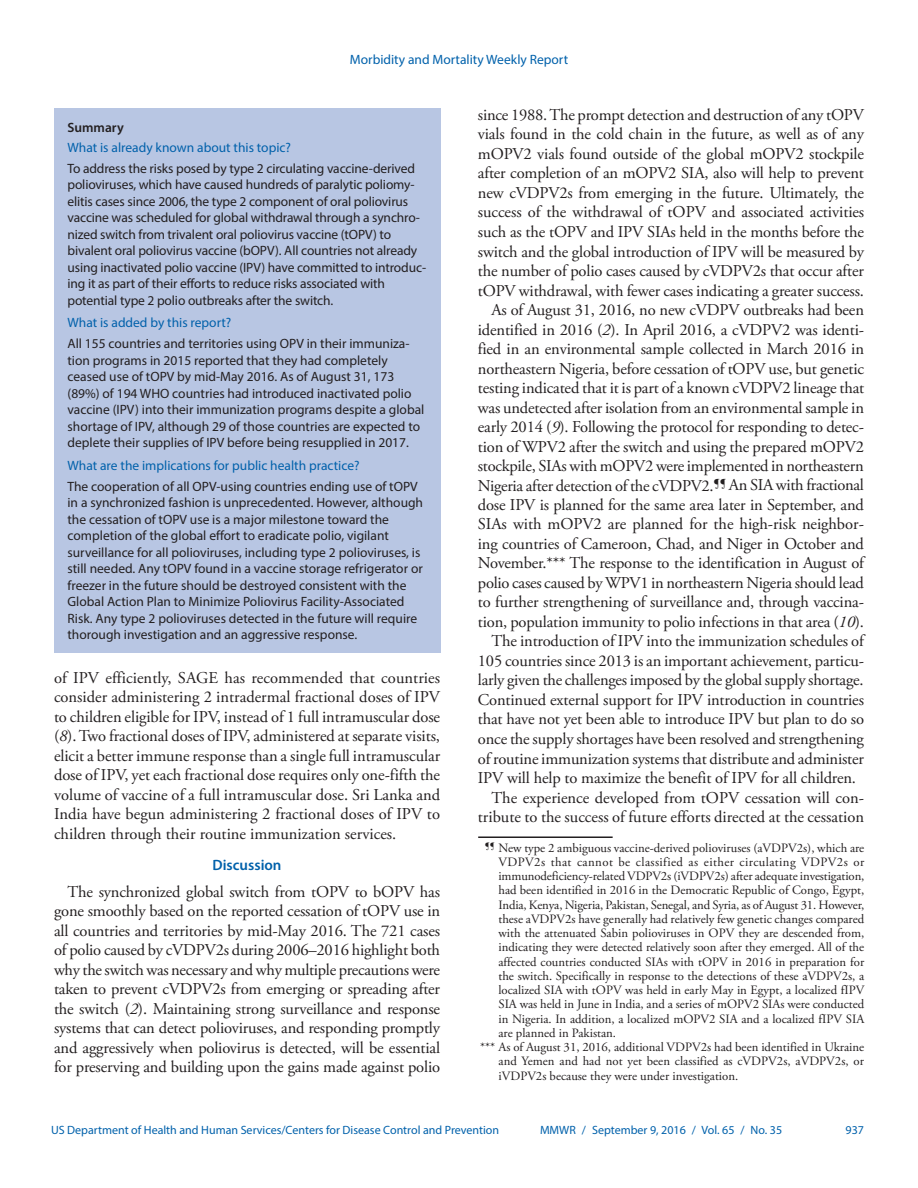
<style>
.page{position:relative;width:918px;height:1188px;background:#fff}
.page>*{position:absolute;margin:0;border:0;box-sizing:border-box;transform-origin:0 0}
.Paragraph{font:16.5px/19.5px "Adobe Garamond Pro";letter-spacing:-.01em;color:#231f20;text-align:justify}
.Discussion_Heading{font:600 15px "Myriad Pro";color:#0161ab}
.Summary_Box_Text{font:13.5px/16.5px "Myriad Pro";color:#231f20}
.Summary_Box_Heading{font:13.5px "Myriad Pro";color:#0161ab}
.Figure_Title{font:600 13.5px "Myriad Pro";color:#231f20}
.footnote_w_rule_text{font:12.75px/14.2px "Adobe Garamond Pro";color:#231f20;text-align:justify}
.footnote_no_rule_tex{font:12.75px/14.2px "Adobe Garamond Pro";color:#231f20;text-align:justify}
.t1{font:12px "Myriad Pro";color:#0161ab}
.s1{font-style:italic}
</style>
<div class="page">
<div style="left:54px;top:108px;width:386px;height:545px;background:#b8c6e3"></div>
<hr style="left:478px;top:836px;width:135px;height:2px;background:#231f20">
<p class="Summary_Box_Heading" style="left:350px;top:51px;width:220px">Morbidity and Mortality Weekly Report</p>
<p class="Figure_Title" style="left:68px;top:119px;width:58px">Summary</p>
<h1 class="Summary_Box_Heading" style="left:68px;top:139px;width:225px">What is already known about this topic?</h1>
<p class="Summary_Box_Text" style="left:68px;top:160px;width:360px">To address the risks posed by type 2 circulating vaccine-derived polioviruses, which have caused hundreds of paralytic poliomy&shy;elitis cases since 2006, the type 2 component of oral poliovirus vaccine was scheduled for global withdrawal through a synchro&shy;nized switch from trivalent oral poliovirus vaccine (tOPV) to bivalent oral poliovirus vaccine (bOPV). All countries not already using inactivated polio vaccine (IPV) have committed to introduc&shy;ing it as part of their efforts to reduce risks associated with potential type 2 polio outbreaks after the switch.</p>
<h1 class="Summary_Box_Heading" style="left:68px;top:315px;width:165px">What is added by this report?</h1>
<p class="Summary_Box_Text" style="left:68px;top:335px;width:358px">All 155 countries and territories using OPV in their immuniza&shy;tion programs in 2015 reported that they had completely ceased use of tOPV by mid-May 2016. As of August 31, 173 (89%) of 194 WHO countries had introduced inactivated polio vaccine (IPV) into their immunization programs despite a global shortage of IPV, although 29 of those countries are expected to deplete their supplies of IPV before being resupplied in 2017.</p>
<h1 class="Summary_Box_Heading" style="left:68px;top:457px;width:294px">What are the implications for public health practice?</h1>
<p class="Summary_Box_Text" style="left:68px;top:478px;width:357px">The cooperation of all OPV-using countries ending use of tOPV in a synchronized fashion is unprecedented. However, although the cessation of tOPV use is a major milestone toward the completion of the global effort to eradicate polio, vigilant surveillance for all polioviruses, including type 2 polioviruses, is still needed. Any tOPV found in a vaccine storage refrigerator or freezer in the future should be destroyed consistent with the Global Action Plan to Minimize Poliovirus Facility-Associated Risk. Any type 2 polioviruses detected in the future will require thorough investigation and an aggressive response.</p>
<p class="Paragraph" style="left:54px;top:668px;width:388px">of IPV efficiently, SAGE has recommended that countries consider administering 2 intradermal fractional doses of IPV to children eligible for IPV, instead of 1 full intramuscular dose (<span class="s1">8</span>). Two fractional doses of IPV, administered at separate visits, elicit a better immune response than a single full intramuscular dose of IPV, yet each fractional dose requires only one-fifth the volume of vaccine of a full intramuscular dose. Sri Lanka and India have begun administering 2 fractional doses of IPV to children through their routine immunization services.</p>
<h1 class="Discussion_Heading" style="left:213px;top:856px;width:71px">Discussion</h1>
<p class="Paragraph" style="left:54px;top:882px;width:388px;text-indent:13px">The synchronized global switch from tOPV to bOPV has gone smoothly based on the reported cessation of tOPV use in all countries and territories by mid-May 2016. The 721 cases of polio caused by cVDPV2s during 2006–2016 highlight both why the switch was necessary and why multiple precautions were taken to prevent cVDPV2s from emerging or spreading after the switch (<span class="s1">2</span>). Maintaining strong surveillance and response systems that can detect polioviruses, and responding promptly and aggressively when poliovirus is detected, will be essential for preserving and building upon the gains made against polio</p>
<p class="Paragraph" style="left:478px;top:106px;width:388px">since 1988. The prompt detection and destruction of any tOPV vials found in the cold chain in the future, as well as of any mOPV2 vials found outside of the global mOPV2 stockpile after completion of an mOPV2 SIA, also will help to prevent new cVDPV2s from emerging in the future. Ultimately, the success of the withdrawal of tOPV and associated activities such as the tOPV and IPV SIAs held in the months before the switch and the global introduction of IPV will be measured by the number of polio cases caused by cVDPV2s that occur after tOPV withdrawal, with fewer cases indicating a greater success.</p>
<p class="Paragraph" style="left:478px;top:301px;width:388px;text-indent:13px">As of August 31, 2016, no new cVDPV outbreaks had been identified in 2016 (<span class="s1">2</span>). In April 2016, a cVDPV2 was identi&shy;fied in an environmental sample collected in March 2016 in northeastern Nigeria, before cessation of tOPV use, but genetic testing indicated that it is part of a known cVDPV2 lineage that was undetected after isolation from an environmental sample in early 2014 (<span class="s1">9</span>). Following the protocol for responding to detec&shy;tion of WPV2 after the switch and using the prepared mOPV2 stockpile, SIAs with mOPV2 were implemented in northeastern Nigeria after detection of the cVDPV2.<sup>¶¶</sup> An SIA with fractional dose IPV is planned for the same area later in September, and SIAs with mOPV2 are planned for the high-risk neighbor&shy;ing countries of Cameroon, Chad, and Niger in October and November.*** The response to the identification in August of polio cases caused by WPV1 in northeastern Nigeria should lead to further strengthening of surveillance and, through vaccina&shy;tion, population immunity to polio infections in that area (<span class="s1">10</span>).</p>
<p class="Paragraph" style="left:478px;top:632px;width:388px;text-indent:13px">The introduction of IPV into the immunization schedules of 105 countries since 2013 is an important achievement, particu&shy;larly given the challenges imposed by the global supply shortage.<br>Continued external support for IPV introduction in countries that have not yet been able to introduce IPV but plan to do so once the supply shortages have been resolved and strengthening of routine immunization systems that distribute and administer IPV will help to maximize the benefit of IPV for all children.</p>
<p class="Paragraph" style="left:478px;top:788px;width:388px;text-align:right">The experience developed from tOPV cessation will con&shy;tribute to the success of future efforts directed at the cessation</p>
<p class="footnote_w_rule_text" style="left:498px;top:841px;width:368px;text-indent:-14px"><sup>¶¶</sup> New type 2 ambiguous vaccine-derived polioviruses (aVDPV2s), which are VDPV2s that cannot be classified as either circulating VDPV2s or immunodeficiency-related VDPV2s (iVDPV2s) after adequate investigation, had been identified in 2016 in the Democratic Republic of Congo, Egypt, India, Kenya, Nigeria, Pakistan, Senegal, and Syria, as of August 31. However, these aVDPV2s have generally had relatively few genetic changes compared with the attenuated Sabin polioviruses in OPV they are descended from, indicating they were detected relatively soon after they emerged. All of the affected countries conducted SIAs with tOPV in 2016 in preparation for the switch. Specifically in response to the detections of these aVDPV2s, a localized SIA with tOPV was held in early May in Egypt, a localized fIPV SIA was held in June in India, and a series of mOPV2 SIAs were conducted in Nigeria. In addition, a localized mOPV2 SIA and a localized fIPV SIA are planned in Pakistan.</p>
<p class="footnote_no_rule_tex" style="left:499px;top:1040px;width:367px;text-indent:-19px">*** As of August 31, 2016, additional VDPV2s had been identified in Ukraine and Yemen and had not yet been classified as cVDPV2s, aVDPV2s, or iVDPV2s because they were under investigation.</p>
<p class="t1" style="left:51px;top:1123px;width:450px">US Department of Health and Human Services/Centers for Disease Control and Prevention</p>
<p class="t1" style="left:540px;top:1123px;width:244px">MMWR / September 9, 2016 / Vol. 65 / No. 35</p>
<p class="t1" style="left:846px;top:1123px;width:20px">937</p>
</div>
